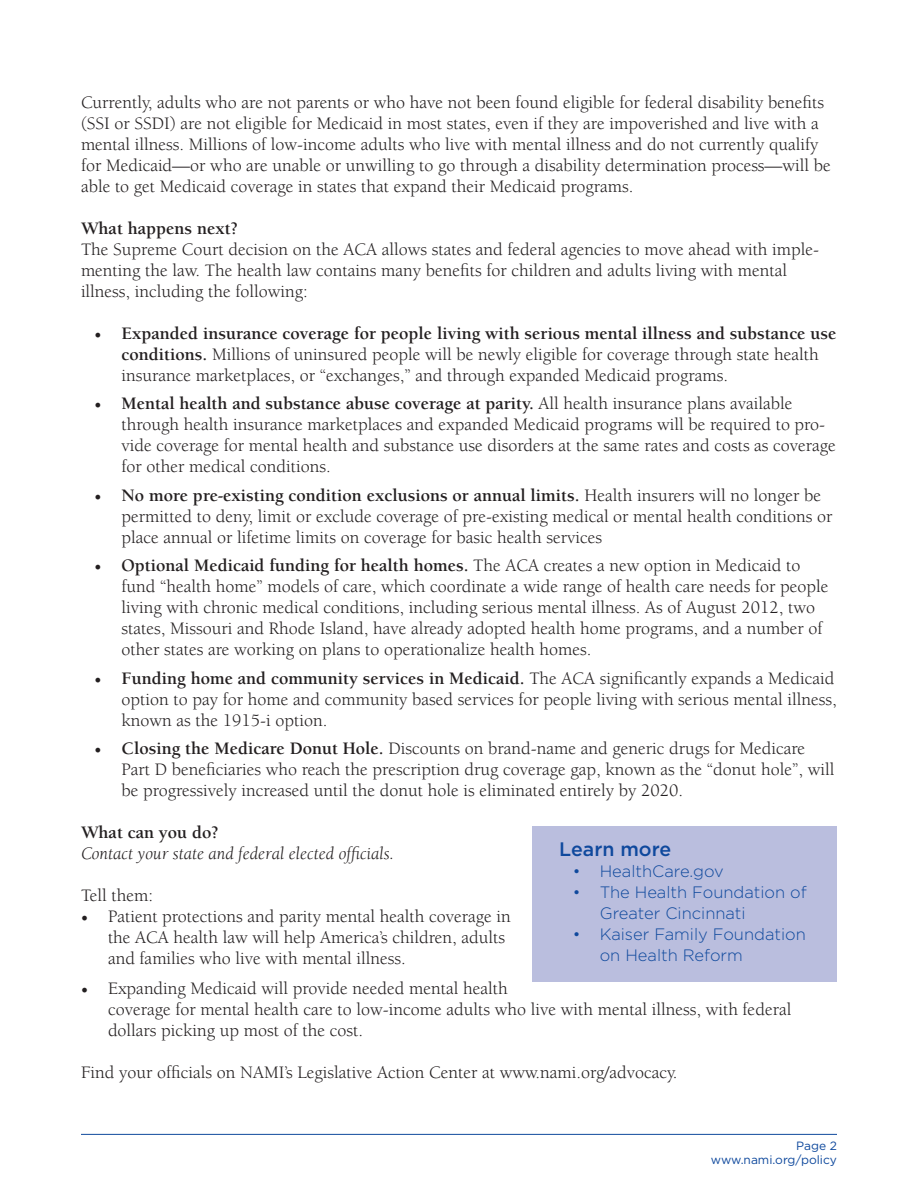
<style>
.page{position:relative;width:918px;height:1188px;background:#fff}
.page>*{position:absolute;margin:0;border:0;box-sizing:border-box;transform-origin:0 0}
.t1{font:500 19.5px "Gotham";color:#0f499d}
.t2{font:18px/21px "Berkeley";color:#231f20}
.t3{font:italic 18px "Berkeley";color:#231f20}
.t4{font:700 18px "Berkeley";color:#231f20}
.t5{font:300 16.5px/21px "Gotham";color:#0f499d}
.t6{font:12px/14.4px "Gotham";color:#0f499d;text-align:right}
.s1{font-family:"Minion Pro"}
.s2{font-weight:700}
</style>
<div class="page">
<hr style="left:81px;top:1134px;width:756px;height:1px;background:#0f499d">
<div style="left:532px;top:826px;width:305px;height:156px;background:#babede"></div>
<p class="t2" style="left:81px;top:92px;width:751px">Currently, adults who are not parents or who have not been found eligible for federal disability benefits (SSI or SSDI) are not eligible for Medicaid in most states, even if they are impoverished and live with a mental illness. Millions of low-income adults who live with mental illness and do not currently qualify for Medicaid—or who are unable or unwilling to go through a disability determination process—will be able to get Medicaid coverage in states that expand their Medicaid programs.</p>
<p class="t4" style="left:81px;top:219px;width:159px">What happens next?</p>
<p class="t2" style="left:81px;top:239px;width:740px">The Supreme Court decision on the ACA allows states and federal agencies to move ahead with imple&shy;menting the law. The health law contains many benefits for children and adults living with mental illness, including the following:</p>
<p class="t2" style="left:122px;top:323px;width:716px;text-indent:-27px"><span class="s1">•</span> <span class="s2">Expanded insurance coverage for people living with serious mental illness and substance use conditions.</span> Millions of uninsured people will be newly eligible for coverage through state health insurance marketplaces, or “exchanges,” and through expanded Medicaid programs.</p>
<p class="t2" style="left:122px;top:394px;width:716px;text-indent:-27px"><span class="s1">•</span> <span class="s2">Mental health and substance abuse coverage at parity.</span> All health insurance plans available through health insurance marketplaces and expanded Medicaid programs will be required to pro&shy;vide coverage for mental health and substance use disorders at the same rates and costs as coverage for other medical conditions.</p>
<p class="t2" style="left:122px;top:485px;width:713px;text-indent:-27px"><span class="s1">•</span> <span class="s2">No more pre-existing condition exclusions or annual limits.</span> Health insurers will no longer be permitted to deny, limit or exclude coverage of pre-existing medical or mental health conditions or place annual or lifetime limits on coverage for basic health services</p>
<p class="t2" style="left:122px;top:556px;width:708px;text-indent:-27px"><span class="s1">•</span> <span class="s2">Optional Medicaid funding for health homes.</span> The ACA creates a new option in Medicaid to fund “health home” models of care, which coordinate a wide range of health care needs for people living with chronic medical conditions, including serious mental illness. As of August 2012, two states, Missouri and Rhode Island, have already adopted health home programs, and a number of other states are working on plans to operationalize health homes.</p>
<p class="t2" style="left:122px;top:668px;width:717px;text-indent:-27px"><span class="s1">•</span> <span class="s2">Funding home and community services in Medicaid.</span> The ACA significantly expands a Medicaid option to pay for home and community based services for people living with serious mental illness, known as the 1915-i option.</p>
<p class="t2" style="left:122px;top:739px;width:714px;text-indent:-27px"><span class="s1">•</span> <span class="s2">Closing the Medicare Donut Hole.</span> Discounts on brand-name and generic drugs for Medicare<br>Part D beneficiaries who reach the prescription drug coverage gap, known as the “donut hole”, will be progressively increased until the donut hole is eliminated entirely by 2020.</p>
<p class="t4" style="left:81px;top:823px;width:139px">What can you do?</p>
<p class="t3" style="left:81px;top:845px;width:315px">Contact your state and federal elected officials.</p>
<p class="t2" style="left:81px;top:886px;width:74px">Tell them:</p>
<p class="t2" style="left:108px;top:907px;width:404px;text-indent:-27px"><span class="s1">•</span> Patient protections and parity mental health coverage in the ACA health law will help America’s children, adults and families who live with mental illness.</p>
<p class="t2" style="left:108px;top:979px;width:685px;text-indent:-27px"><span class="s1">•</span> Expanding Medicaid will provide needed mental health<br>coverage for mental health care to low-income adults who live with mental illness, with federal dollars picking up most of the cost.</p>
<p class="t2" style="left:81px;top:1063px;width:598px">Find your officials on NAMI’s Legislative Action Center at www.nami.org/advocacy.</p>
<p class="t1" style="left:559px;top:838px;width:113px">Learn more</p>
<p class="t5" style="left:573px;top:860px;width:152px">• HealthCare.gov</p>
<p class="t5" style="left:600px;top:881px;width:208px;text-indent:-27px">• The Health Foundation of<br>Greater Cincinnati</p>
<p class="t5" style="left:600px;top:923px;width:208px;text-indent:-27px">• Kaiser Family Foundation on Health Reform</p>
<p class="t6" style="left:711px;top:1138px;width:128px">Page 2 www.nami.org/policy</p>
</div>
